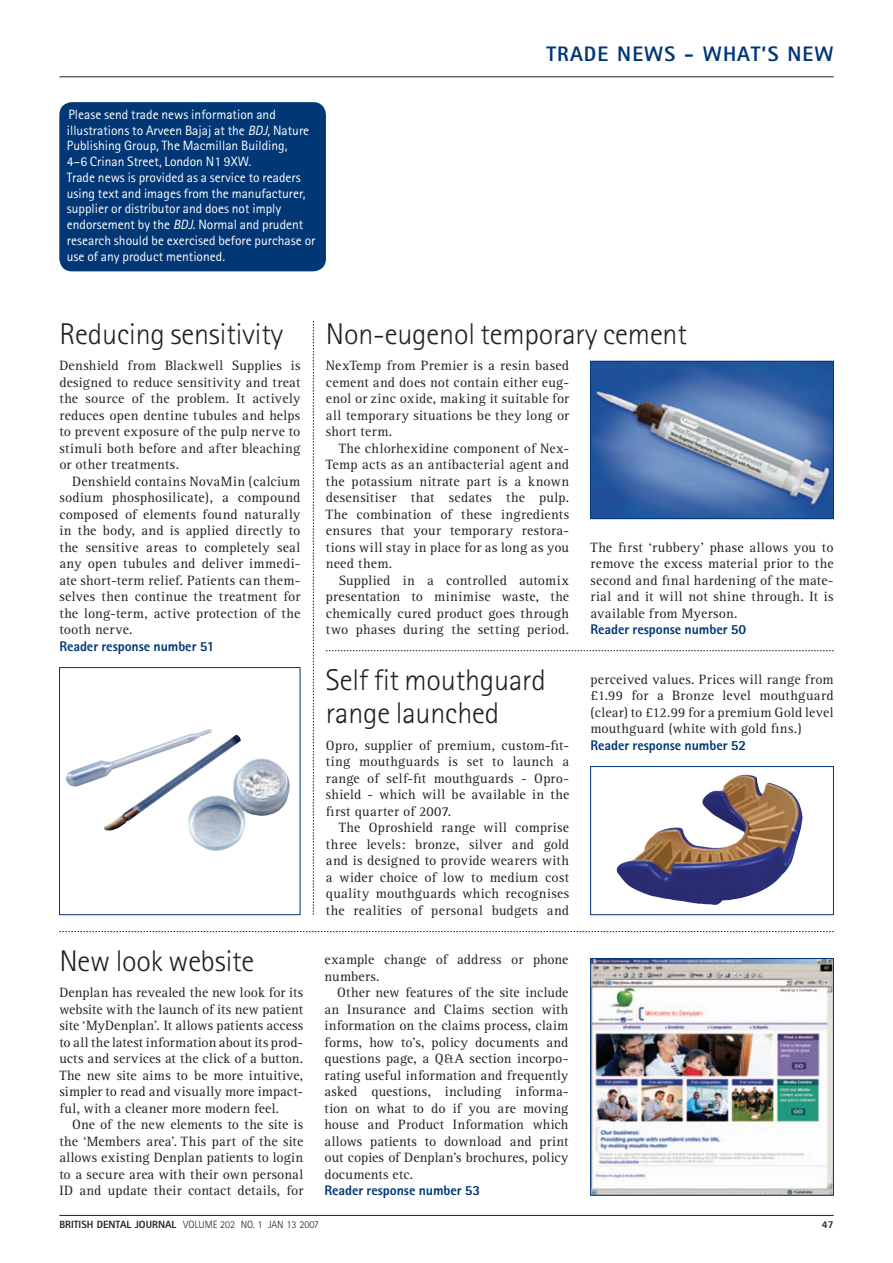
<style>
.page{position:relative;width:893px;height:1263px;background:#fff}
.page>*{position:absolute;margin:0;border:0;box-sizing:border-box;transform-origin:0 0}
.t1{font:300 30px/33px "Rotis Sans Serif";letter-spacing:-.005em;color:#231f20}
.t2{font:800 21px "Rotis Sans Serif";letter-spacing:.05em;color:#013775}
.t3{font:13.95px/16.5px "Rotis Serif";letter-spacing:.015em;color:#231f20;text-align:justify}
.t4{font:800 13.95px "Rotis Sans Serif";letter-spacing:-.005em;color:#013775}
.t5{font:13.5px/15.8px "Rotis Sans Serif";color:#fff}
.t6{font:300 10.5px "Rotis Sans Serif";color:#231f20}
.t7{font:800 10.5px "Rotis Sans Serif";color:#231f20}
.s1{font-style:italic}
.s2{font-weight:800}
</style>
<div class="page">
<svg style="left:313px;top:321px;width:1px;height:594px"></svg>
<svg style="left:326px;top:650px;width:507px;height:1px"></svg>
<img style="left:592px;top:363px;width:239px;height:154px">
<div style="left:590px;top:361px;width:243px;height:158px;border:1px solid #013775"></div>
<img style="left:616px;top:775px;width:186px;height:130px">
<div style="left:590px;top:766px;width:243px;height:149px;border:1px solid #013775"></div>
<svg style="left:59px;top:931px;width:774px;height:1px"></svg>
<div style="left:59px;top:102px;width:267px;height:169px;background:#013775;border-radius:13px"></div>
<hr style="left:59px;top:77px;width:774px;height:1px;background:#231f20">
<hr style="left:59px;top:1215px;width:774px;height:1px;background:#231f20">
<img style="left:592px;top:960px;width:239px;height:233px">
<div style="left:590px;top:958px;width:243px;height:237px;border:1px solid #013775"></div>
<img style="left:66px;top:729px;width:224px;height:122px">
<div style="left:59px;top:667px;width:241px;height:248px;border:1px solid #013775"></div>
<p class="t5" style="left:67px;top:108px;width:250px">Please send trade news information and illustrations to Arveen Bajaj at the <span class="s1">BDJ</span>, Nature Publishing Group, The Macmillan Building,<br>4–6 Crinan Street, London N1 9XW.<br>Trade news is provided as a service to readers using text and images from the manufacturer, supplier or distributor and does not imply endorsement by the <span class="s1">BDJ</span>. Normal and prudent research should be exercised before purchase or use of any product mentioned.</p>
<h2 class="t2" style="left:546px;top:47px;width:288px">TRADE NEWS - WHAT’S NEW</h2>
<h1 class="t1" style="left:59px;top:320px;width:225px">Reducing sensitivity</h1>
<p class="t3" style="left:59px;top:359px;width:242px">Denshield from Blackwell Supplies is designed to reduce sensitivity and treat the source of the problem. It actively reduces open dentine tubules and helps to prevent exposure of the pulp nerve to stimuli both before and after bleaching or other treatments.</p>
<p class="t3" style="left:59px;top:474px;width:242px;text-indent:13px">Denshield contains NovaMin (calcium sodium phosphosilicate), a compound composed of elements found naturally in the body, and is applied directly to the sensitive areas to completely seal any open tubules and deliver immedi&shy;ate short-term relief. Patients can them&shy;selves then continue the treatment for the long-term, active protection of the tooth nerve.</p>
<p class="t4" style="left:59px;top:641px;width:157px">Reader response number 51</p>
<h1 class="t1" style="left:59px;top:947px;width:196px">New look website</h1>
<p class="t3" style="left:59px;top:986px;width:245px">Denplan has revealed the new look for its website with the launch of its new patient site ‘MyDenplan’. It allows patients access to all the latest information about its prod&shy;ucts and services at the click of a button.<br>The new site aims to be more intuitive, simpler to read and visually more impact&shy;ful, with a cleaner more modern feel.</p>
<p class="t3" style="left:59px;top:1118px;width:245px;text-indent:13px">One of the new elements to the site is the ‘Members area’. This part of the site allows existing Denplan patients to login to a secure area with their own personal ID and update their contact details, for</p>
<h1 class="t1" style="left:326px;top:320px;width:362px">Non-eugenol temporary cement</h1>
<p class="t3" style="left:326px;top:359px;width:245px">NexTemp from Premier is a resin based cement and does not contain either eug&shy;enol or zinc oxide, making it suitable for all temporary situations be they long or short term.</p>
<p class="t3" style="left:326px;top:441px;width:245px;text-indent:13px">The chlorhexidine component of Nex-Temp acts as an antibacterial agent and the potassium nitrate part is a known desensitiser that sedates the pulp.<br>The combination of these ingredients ensures that your temporary restora&shy;tions will stay in place for as long as you need them.</p>
<p class="t3" style="left:326px;top:573px;width:245px;text-indent:13px">Supplied in a controlled automix presentation to minimise waste, the chemically cured product goes through two phases during the setting period.</p>
<p class="t3" style="left:590px;top:540px;width:245px">The first ‘rubbery’ phase allows you to remove the excess material prior to the second and final hardening of the mate&shy;rial and it will not shine through. It is available from Myerson.</p>
<p class="t4" style="left:590px;top:625px;width:157px">Reader response number 50</p>
<h1 class="t1" style="left:326px;top:667px;width:221px">Self fit mouthguard range launched</h1>
<p class="t3" style="left:326px;top:738px;width:245px">Opro, supplier of premium, custom-fit&shy;ting mouthguards is set to launch a range of self-fit mouthguards - Opro&shy;shield - which will be available in the first quarter of 2007.</p>
<p class="t3" style="left:326px;top:821px;width:245px;text-indent:13px">The Oproshield range will comprise three levels: bronze, silver and gold and is designed to provide wearers with a wider choice of low to medium cost quality mouthguards which recognises the realities of personal budgets and</p>
<p class="t3" style="left:324px;top:953px;width:245px">example change of address or phone numbers.</p>
<p class="t3" style="left:324px;top:986px;width:245px;text-indent:13px">Other new features of the site include an Insurance and Claims section with information on the claims process, claim forms, how to’s, policy documents and questions page, a Q&amp;A section incorpo&shy;rating useful information and frequently asked questions, including informa&shy;tion on what to do if you are moving house and Product Information which allows patients to download and print out copies of Denplan’s brochures, policy documents etc.</p>
<p class="t4" style="left:324px;top:1186px;width:157px">Reader response number 53</p>
<p class="t3" style="left:590px;top:672px;width:245px">perceived values. Prices will range from £1.99 for a Bronze level mouthguard (clear) to £12.99 for a premium Gold level mouthguard (white with gold fins.)</p>
<p class="t4" style="left:590px;top:740px;width:157px">Reader response number 52</p>
<p class="t6" style="left:59px;top:1221px;width:261px"><span class="s2">BRITISH DENTAL JOURNAL</span> VOLUME 202 NO. 1 JAN 13 2007</p>
<p class="t7" style="left:822px;top:1221px;width:13px">47</p>
</div>
